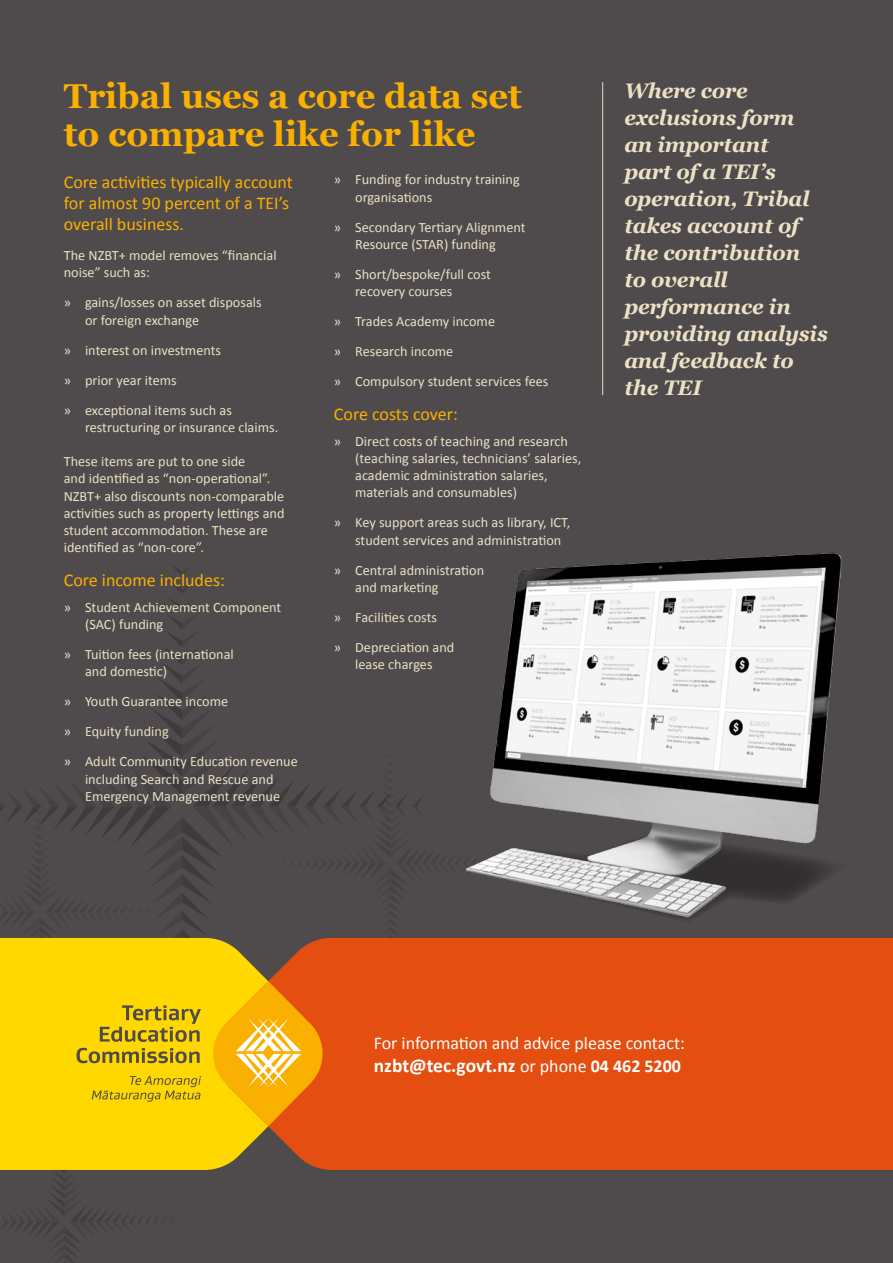
<style>
.page{position:relative;width:893px;height:1263px;background:#4f4a4b}
.page>*{position:absolute;margin:0;border:0;box-sizing:border-box;transform-origin:0 0}
.TEC_H1{font:700 34.5px/37.5px "Georgia";color:#f9b000}
.TEC_Sidebar_head{font:italic 700 21px/27px "Georgia";letter-spacing:-.01em;color:#ebe1c5}
.TEC_Subhead_1{font:700 19.5px "Calibri";color:#fff}
.TEC_Subhead_2{font:18px/21px "Calibri";color:#f9b000}
.TEC_Subhead_1-2{font:18px "Calibri";color:#fff}
.TEC_Body_Main{font:14.25px/17.2px "Calibri";color:#ebe1c5}
.s1{font-weight:400;font-size:18px}
.s2{font-size:18px}
</style>
<div class="page">
<svg style="left:1px;top:1170px;width:171px;height:93px"></svg>
<svg style="left:143px;top:567px;width:279px;height:371px"></svg>
<div style="left:0;top:938px;width:211px;height:232px;background:#ffd800"></div>
<div style="left:211px;top:938px;width:682px;height:232px;background:#e44e10"></div>
<svg style="left:209px;top:981px;width:118px;height:145px"></svg>
<svg style="left:0;top:802px;width:201px;height:240px"></svg>
<svg style="left:77px;top:1048px;width:123px;height:15px"></svg>
<svg style="left:92px;top:1076px;width:109px;height:26px"></svg>
<img style="left:466px;top:553px;width:376px;height:366px">
<hr style="left:602px;top:82px;width:1px;height:313px;background:#ebe1c5">
<p class="TEC_H1" style="left:64px;top:76px;width:460px">Tribal uses a core data set to compare like for like</p>
<p class="TEC_Subhead_2" style="left:64px;top:172px;width:231px">Core activities typically account for almost 90 percent of a TEI’s overall business.</p>
<p class="TEC_Body_Main" style="left:64px;top:247px;width:214px">The NZBT+ model removes “financial noise” such as:</p>
<p class="TEC_Body_Main" style="left:85px;top:294px;width:178px;text-indent:-21px">» gains/losses on asset disposals or foreign exchange</p>
<p class="TEC_Body_Main" style="left:64px;top:341px;width:159px">» interest on investments</p>
<p class="TEC_Body_Main" style="left:64px;top:371px;width:115px">» prior year items</p>
<p class="TEC_Body_Main" style="left:85px;top:401px;width:195px;text-indent:-21px">» exceptional items such as restructuring or insurance claims.</p>
<p class="TEC_Body_Main" style="left:64px;top:453px;width:222px">These items are put to one side<br>and identified as “non-operational”.<br>NZBT+ also discounts non-comparable activities such as property lettings and student accommodation. These are identified as “non-core”.</p>
<p class="TEC_Subhead_2" style="left:64px;top:570px;width:163px">Core income includes:</p>
<p class="TEC_Body_Main" style="left:85px;top:598px;width:198px;text-indent:-21px">» Student Achievement Component (SAC) funding</p>
<p class="TEC_Body_Main" style="left:85px;top:646px;width:150px;text-indent:-21px">» Tuition fees (international and domestic)</p>
<p class="TEC_Body_Main" style="left:64px;top:693px;width:166px">» Youth Guarantee income</p>
<p class="TEC_Body_Main" style="left:64px;top:723px;width:106px">» Equity funding</p>
<p class="TEC_Body_Main" style="left:64px;top:753px;width:236px;text-align:center">» Adult Community Education revenue including Search and Rescue and<br>Emergency Management revenue</p>
<p class="TEC_Body_Main" style="left:355px;top:171px;width:166px;text-indent:-21px">» Funding for industry training organisations</p>
<p class="TEC_Body_Main" style="left:334px;top:218px;width:193px;text-align:center">» Secondary Tertiary Alignment<br>Resource (STAR) funding</p>
<p class="TEC_Body_Main" style="left:355px;top:265px;width:137px;text-indent:-21px">» Short/bespoke/full cost recovery courses</p>
<p class="TEC_Body_Main" style="left:334px;top:313px;width:163px">» Trades Academy income</p>
<p class="TEC_Body_Main" style="left:334px;top:343px;width:121px">» Research income</p>
<p class="TEC_Body_Main" style="left:334px;top:373px;width:216px">» Compulsory student services fees</p>
<p class="TEC_Subhead_2" style="left:334px;top:403px;width:125px">Core costs cover:</p>
<p class="TEC_Body_Main" style="left:355px;top:432px;width:228px;text-indent:-21px">» Direct costs of teaching and research (teaching salaries, technicians’ salaries, academic administration salaries, materials and consumables)</p>
<p class="TEC_Body_Main" style="left:355px;top:514px;width:217px;text-indent:-21px">» Key support areas such as library, ICT, student services and administration</p>
<p class="TEC_Body_Main" style="left:355px;top:561px;width:131px;text-indent:-21px">» Central administration and marketing</p>
<p class="TEC_Body_Main" style="left:334px;top:608px;width:105px">» Facilities costs</p>
<p class="TEC_Body_Main" style="left:334px;top:638px;width:122px;text-align:center">» Depreciation and lease charges</p>
<p class="TEC_Sidebar_head" style="left:624px;top:76px;width:205px">Where core exclusions form an important<br>part of a TEI’s operation, Tribal takes account of the contribution<br>to overall performance in providing analysis and feedback to the TEI</p>
<p class="TEC_Subhead_1-2" style="left:374px;top:1032px;width:313px">For information and advice please contact:</p>
<p class="TEC_Subhead_1" style="left:374px;top:1053px;width:309px">nzbt@tec.govt.nz <span class="s1">or phone</span> <span class="s2">04 462 5200</span></p>
</div>
